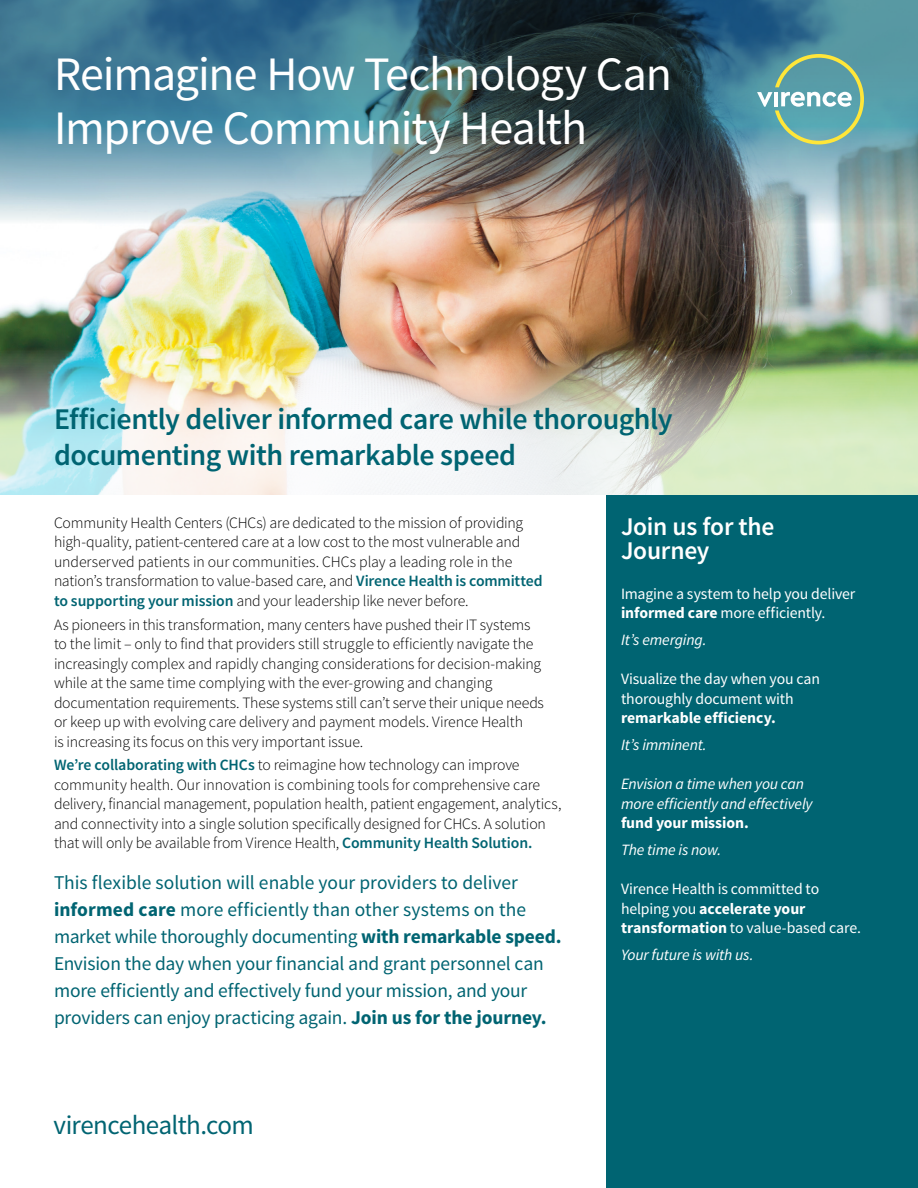
<style>
.page{position:relative;width:918px;height:1188px;background:#fff}
.page>*{position:absolute;margin:0;border:0;box-sizing:border-box;transform-origin:0 0}
.t1{font:48px/54px "Source Sans Pro";letter-spacing:-.025em;color:#fff}
.t2{font:600 30px/36px "Source Sans Pro";letter-spacing:-.015em;color:#006472}
.t3{font:27px "Source Sans Pro";letter-spacing:-.02em;color:#006472}
.t4{font:600 25.5px/24px "Source Sans Pro";letter-spacing:-.01em;color:#fff}
.t5{font:19.5px/27px "Source Sans Pro";letter-spacing:-.01em;color:#006472}
.t6{font:300 15.75px/19.5px "Source Sans Pro";letter-spacing:-.01em;color:#000}
.t7{font:15.75px/19.5px "Source Sans Pro";letter-spacing:-.01em;color:#fff}
.t8{font:italic 15.75px/19.5px "Source Sans Pro";letter-spacing:-.01em;color:#fff}
.t9{font:700 15.75px "Source Sans Pro";letter-spacing:-.005em;color:#fff}
.s1{font-weight:600;color:#006472}
.s2{font-weight:700}
</style>
<div class="page">
<img style="left:0;top:230px;width:918px;height:111px">
<img style="left:0;top:0;width:918px;height:230px">
<img style="left:0;top:341px;width:918px;height:154px">
<div style="left:606px;top:495px;width:312px;height:693px;background:#006472"></div>
<svg style="left:757px;top:54px;width:107px;height:90px;background:#75aca6"></svg>
<h1 class="t1" style="left:54px;top:48px;width:620px">Reimagine How Technology Can<br>Improve Community Health</h1>
<h2 class="t2" style="left:54px;top:402px;width:620px">Efficiently deliver informed care while thoroughly documenting with remarkable speed</h2>
<p class="t6" style="left:54px;top:513px;width:490px">Community Health Centers (CHCs) are dedicated to the mission of providing high-quality, patient-centered care at a low cost to the most vulnerable and underserved patients in our communities. CHCs play a leading role in the nation’s transformation to value-based care, and <span class="s1">Virence Health is committed to supporting your mission</span> and your leadership like never before.</p>
<p class="t6" style="left:54px;top:615px;width:492px">As pioneers in this transformation, many centers have pushed their IT systems to the limit – only to find that providers still struggle to efficiently navigate the increasingly complex and rapidly changing considerations for decision-making while at the same time complying with the ever-growing and changing documentation requirements. These systems still can’t serve their unique needs or keep up with evolving care delivery and payment models. Virence Health<br>is increasing its focus on this very important issue.</p>
<p class="t6" style="left:54px;top:755px;width:509px"><span class="s1">We’re collaborating with CHCs</span> to reimagine how technology can improve community health. Our innovation is combining tools for comprehensive care delivery, financial management, population health, patient engagement, analytics, and connectivity into a single solution specifically designed for CHCs. A solution that will only be available from Virence Health, <span class="s1">Community Health Solution.</span></p>
<p class="t5" style="left:54px;top:869px;width:509px">This flexible solution will enable your providers to deliver <span class="s2">informed care</span> more efficiently than other systems on the market while thoroughly documenting <span class="s2">with remarkable speed.<br></span>Envision the day when your financial and grant personnel can more efficiently and effectively fund your mission, and your providers can enjoy practicing again. <span class="s2">Join us for the journey.</span></p>
<h3 class="t3" style="left:54px;top:1108px;width:202px">virencehealth.com</h3>
<h3 class="t4" style="left:621px;top:515px;width:155px">Join us for the<br>Journey</h3>
<p class="t7" style="left:621px;top:584px;width:236px">Imagine a system to help you deliver <span class="s2">informed care</span> more efficiently.</p>
<p class="t8" style="left:621px;top:630px;width:87px">It’s emerging.</p>
<p class="t7" style="left:621px;top:670px;width:201px">Visualize the day when you can thoroughly document with</p>
<p class="t9" style="left:621px;top:708px;width:156px">remarkable efficiency.</p>
<p class="t8" style="left:621px;top:735px;width:87px">It’s imminent.</p>
<p class="t8" style="left:621px;top:774px;width:193px">Envision a time when you can more efficiently and effectively</p>
<p class="t9" style="left:621px;top:813px;width:129px">fund your mission.</p>
<p class="t8" style="left:621px;top:840px;width:102px">The time is now.</p>
<p class="t7" style="left:621px;top:880px;width:241px">Virence Health is committed to helping you <span class="s2">accelerate your transformation</span> to value-based care.</p>
<p class="t8" style="left:621px;top:945px;width:134px">Your future is with us.</p>
</div>
